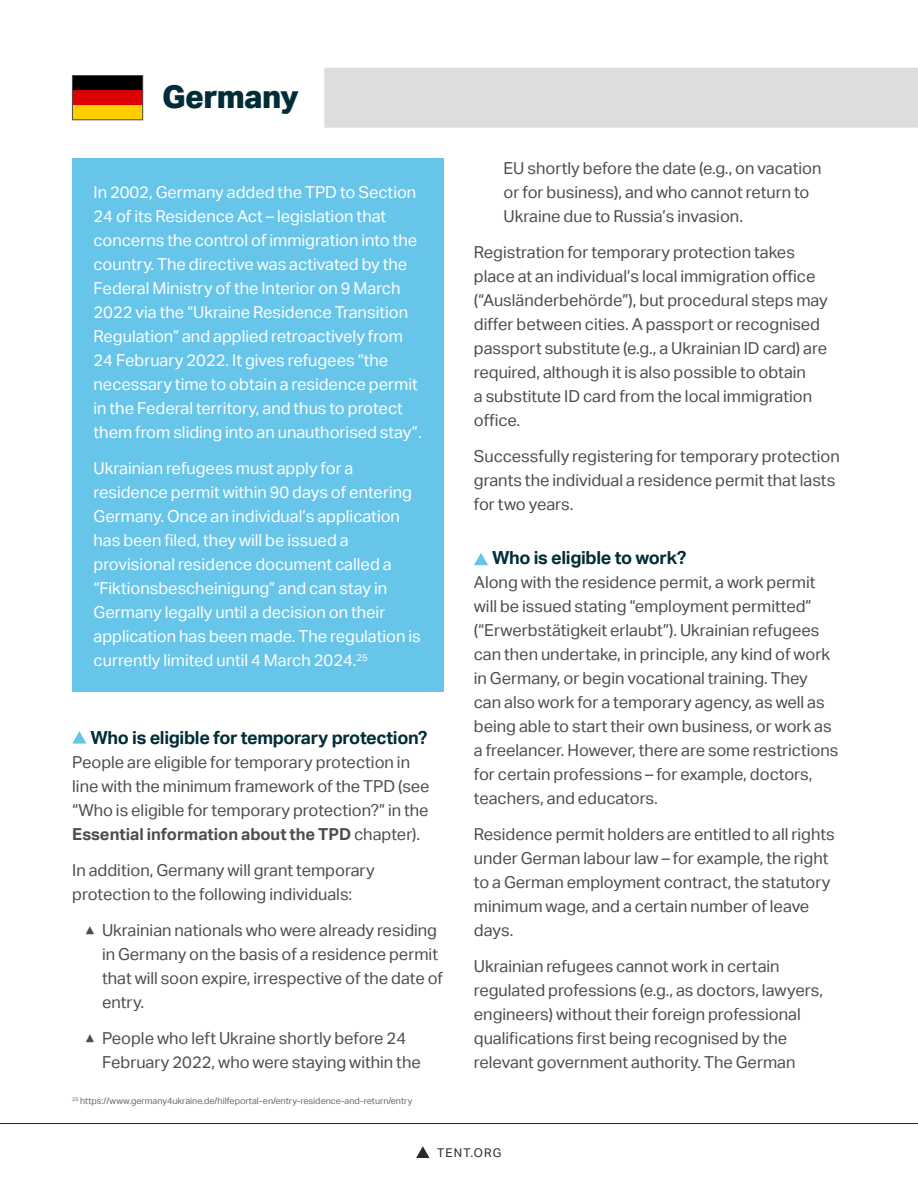
<style>
.page{position:relative;width:918px;height:1188px;background:#fff}
.page>*{position:absolute;margin:0;border:0;box-sizing:border-box;transform-origin:0 0}
.t1{font:800 31.5px "Aktiv Grotesk";letter-spacing:-.02em;color:#002d37}
.t2{font:700 18px "Aktiv Grotesk";letter-spacing:-.02em;color:#002d37}
.t3{font:16.5px/24px "Aktiv Grotesk";color:#4d4d4f}
.t4{font:16.5px/24px "Aktiv Grotesk";color:#fff}
.t5{font:12px "Aktiv Grotesk";letter-spacing:.1em;color:#2a2829}
.t6{font:9px "Aktiv Grotesk";color:#686869}
.s1{font-weight:700}
</style>
<div class="page">
<svg style="left:416px;top:1146px;width:14px;height:12px"></svg>
<hr style="left:0;top:1123px;width:918px;height:1px;background:#002d37">
<div style="left:324px;top:68px;width:594px;height:60px;background:#dcddde"></div>
<img style="left:74px;top:77px;width:67px;height:41px">
<div style="left:72px;top:75px;width:71px;height:45px;border:1px solid #4d4d4f"></div>
<div style="left:72px;top:159px;width:372px;height:533px;background:#68c5ea"></div>
<svg style="left:72px;top:731px;width:15px;height:13px"></svg>
<svg style="left:474px;top:553px;width:14px;height:12px"></svg>
<h1 class="t1" style="left:162px;top:75px;width:138px">Germany</h1>
<p class="t4" style="left:94px;top:179px;width:330px">In 2002, Germany added the TPD to Section 24 of its Residence Act – legislation that concerns the control of immigration into the country. The directive was activated by the Federal Ministry of the Interior on 9 March 2022 via the “Ukraine Residence Transition Regulation” and applied retroactively from 24 February 2022. It gives refugees “the necessary time to obtain a residence permit in the Federal territory, and thus to protect them from sliding into an unauthorised stay”.</p>
<p class="t4" style="left:94px;top:456px;width:329px">Ukrainian refugees must apply for a residence permit within 90 days of entering Germany. Once an individual’s application has been filed, they will be issued a provisional residence document called a “Fiktionsbescheinigung” and can stay in Germany legally until a decision on their application has been made. The regulation is currently limited until 4 March 2024.<sup>25</sup></p>
<p class="t2" style="left:91px;top:725px;width:338px">Who is eligible for temporary protection?</p>
<p class="t3" style="left:72px;top:749px;width:359px">People are eligible for temporary protection in line with the minimum framework of the TPD (see “Who is eligible for temporary protection?” in the <span class="s1">Essential information about the TPD</span> chapter).</p>
<p class="t3" style="left:72px;top:858px;width:304px">In addition, Germany will grant temporary protection to the following individuals:</p>
<p class="t3" style="left:102px;top:918px;width:343px;text-indent:-17px">▲ Ukrainian nationals who were already residing in Germany on the basis of a residence permit that will soon expire, irrespective of the date of entry.</p>
<p class="t3" style="left:102px;top:1026px;width:320px;text-indent:-17px">▲ People who left Ukraine shortly before 24<br>February 2022, who were staying within the</p>
<p class="t6" style="left:72px;top:1095px;width:342px"><sup>25</sup> https://www.germany4ukraine.de/hilfeportal-en/entry-residence-and-return/entry</p>
<p class="t3" style="left:504px;top:155px;width:319px">EU shortly before the date (e.g., on vacation or for business), and who cannot return to<br>Ukraine due to Russia’s invasion.</p>
<p class="t3" style="left:474px;top:240px;width:356px">Registration for temporary protection takes place at an individual’s local immigration office (“Ausländerbehörde”), but procedural steps may differ between cities. A passport or recognised passport substitute (e.g., a Ukrainian ID card) are required, although it is also possible to obtain<br>a substitute ID card from the local immigration office.</p>
<p class="t3" style="left:474px;top:444px;width:367px">Successfully registering for temporary protection grants the individual a residence permit that lasts for two years.</p>
<p class="t2" style="left:492px;top:545px;width:196px">Who is eligible to work?</p>
<p class="t3" style="left:474px;top:569px;width:366px">Along with the residence permit, a work permit will be issued stating “employment permitted” (“Erwerbstätigkeit erlaubt”). Ukrainian refugees can then undertake, in principle, any kind of work in Germany, or begin vocational training. They can also work for a temporary agency, as well as being able to start their own business, or work as a freelancer. However, there are some restrictions for certain professions – for example, doctors, teachers, and educators.</p>
<p class="t3" style="left:474px;top:822px;width:362px">Residence permit holders are entitled to all rights under German labour law – for example, the right to a German employment contract, the statutory minimum wage, and a certain number of leave days.</p>
<p class="t3" style="left:474px;top:954px;width:351px">Ukrainian refugees cannot work in certain regulated professions (e.g., as doctors, lawyers, engineers) without their foreign professional qualifications first being recognised by the relevant government authority. The German</p>
<p class="t5" style="left:437px;top:1145px;width:66px">TENT.ORG</p>
</div>
